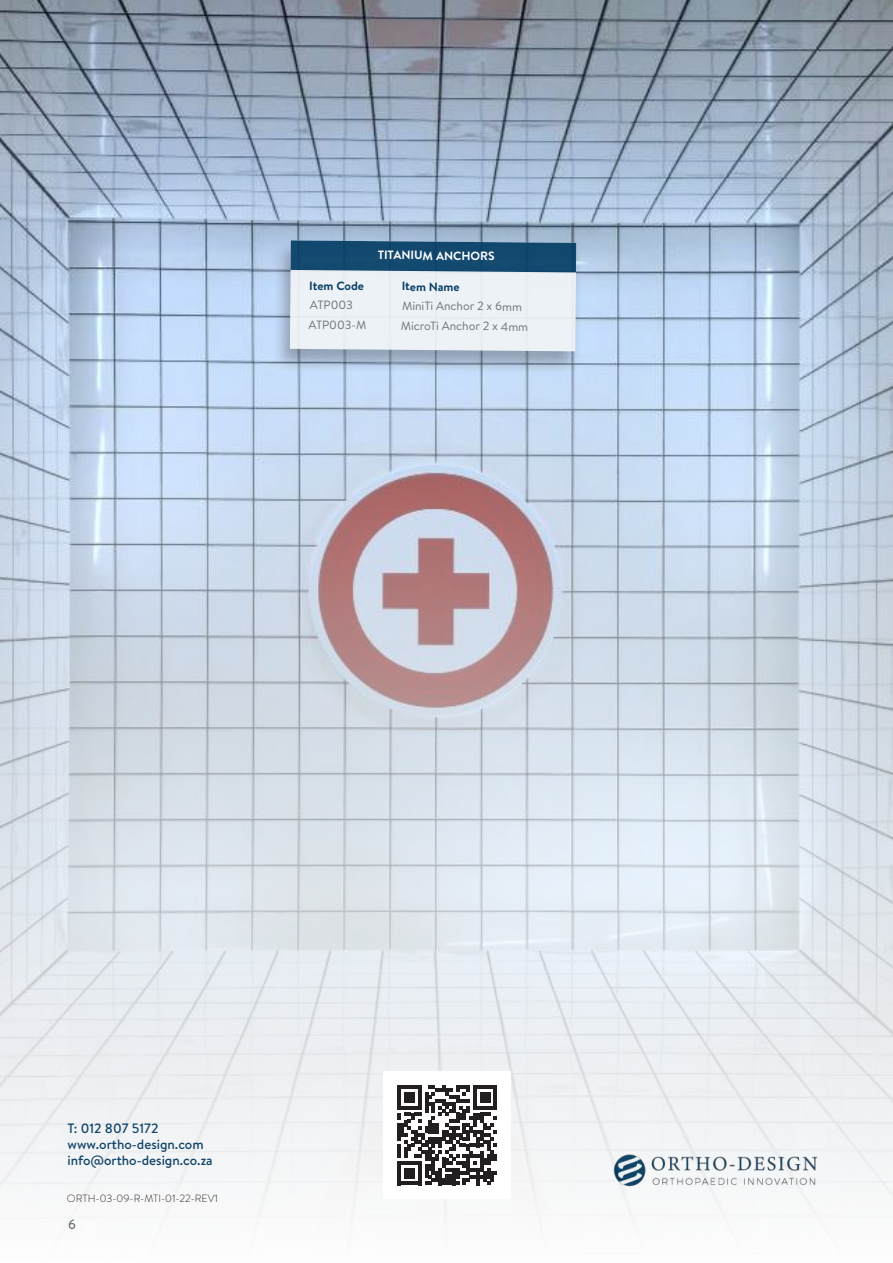
<style>
.page{position:relative;width:893px;height:1263px;background:#fff}
.page>*{position:absolute;margin:0;border:0;box-sizing:border-box;transform-origin:0 0}
.t1{font:500 13.5px/16.2px "Brandon Text";color:#043d64}
.t2{font:500 13.5px "Brandon Text";color:#6f7073}
.t3{font:12px "Brandon Text";letter-spacing:-.01em;color:#6f7073}
.t4{font:700 12px "Brandon Text";letter-spacing:-.01em;color:#093e64}
.t5{font:700 12px "Brandon Text";letter-spacing:-.01em;color:#fff}
.t6{font:300 10.5px "Brandon Text";color:#231f20}
</style>
<div class="page">
<img style="left:0;top:0;width:893px;height:1219px">
<div style="left:272px;top:239px;width:311px;height:137px;background:#231f20;opacity:.36"></div>
<svg style="left:290px;top:240px;width:286px;height:111px"></svg>
<div style="left:383px;top:1071px;width:128px;height:128px;background:#fff"></div>
<svg style="left:397px;top:1085px;width:100px;height:100px"></svg>
<p class="t5" style="left:378px;top:247px;width:119px">TITANIUM ANCHORS</p>
<p class="t4" style="left:309px;top:277px;width:56px">Item Code</p>
<p class="t4" style="left:402px;top:278px;width:59px">Item Name</p>
<p class="t3" style="left:310px;top:296px;width:45px">ATP003</p>
<p class="t3" style="left:402px;top:298px;width:121px">MiniTi Anchor 2 x 6mm</p>
<p class="t3" style="left:308px;top:316px;width:60px">ATP003-M</p>
<p class="t3" style="left:401px;top:318px;width:129px">MicroTi Anchor 2 x 4mm</p>
<p class="t1" style="left:68px;top:1120px;width:147px">T: 012 807 5172 www.ortho-design.com info@ortho-design.co.za</p>
<p class="t6" style="left:67px;top:1191px;width:153px">ORTH-03-09-R-MTI-01-22-REV1</p>
<p class="t2" style="left:68px;top:1215px;width:9px">6</p>
</div>
